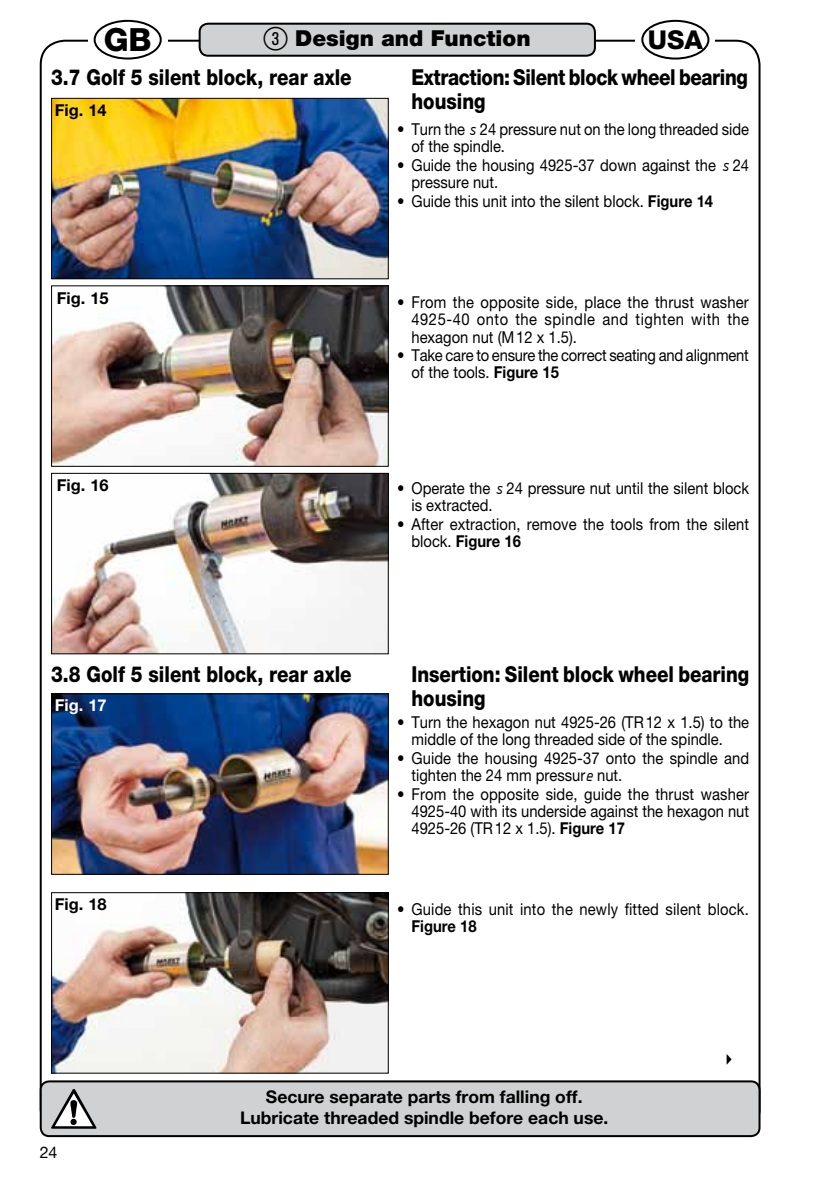
<style>
.page{position:relative;width:840px;height:1191px;background:#fff}
.page>*{position:absolute;margin:0;border:0;box-sizing:border-box;transform-origin:0 0}
.t1{font:800 32px "Helvetica Neue X10 85";color:#000}
.t2{font:800 26px "Helvetica Neue X10 85";color:#000}
.t3{font:800 22px/24px "Helvetica Neue X10 85";color:#000;scale:.85 1}
.t4{font:800 22px/24px "Helvetica Neue X10 85";letter-spacing:-.02em;color:#000;scale:.85 1}
.t5{font:900 22px "Helvetica Neue X10 95";color:#000}
.t6{font:700 17.6px/21px "Helvetica Neue X10 75";color:#000;text-align:center}
.t7{font:16.4px/17.2px "Helvetica Neue X10 55 Roman";color:#000;scale:.9 1}
.t8{font:700 16.4px "Helvetica Neue X10 75";color:#000}
.t9{font:700 16.4px "Helvetica Neue X10 75";color:#000;scale:.9 1}
.t10{font:700 16.4px "Helvetica Neue X10 75";color:#fff}
.t11{font:16px "Helvetica Neue X10 55 Roman";color:#000}
.s1{font-family:"Ziffernim Kreisund Quadrat BQ";font-weight:400;font-size:32px}
.s2{font-family:"Iso Din BBQ";font-style:italic}
.s3{font-family:"Helvetica Neue X10 75";font-weight:700}
.s4{font-family:"Helvetica Neue X10 55 Roman";font-weight:400}
</style>
<div class="page">
<div style="left:94px;top:20px;width:68px;height:40px;border:2px solid #000;border-radius:50%"></div>
<div style="left:641px;top:20px;width:68px;height:40px;border:2px solid #000;border-radius:50%"></div>
<div style="left:41px;top:1081px;width:718px;height:55px;background:#d0d1d2;border-radius:9px"></div>
<div style="left:40px;top:1080px;width:720px;height:57px;border:2px solid #000;border-radius:9px"></div>
<svg style="left:51px;top:1089px;width:45px;height:39px"></svg>
<div style="left:199px;top:24px;width:395px;height:32px;background:#d0d1d2;border-radius:9px"></div>
<div style="left:198px;top:23px;width:397px;height:34px;border:2px solid #000;border-radius:9px"></div>
<img style="left:53px;top:100px;width:333px;height:177px">
<div style="left:51px;top:98px;width:337px;height:181px;border:1px solid #000"></div>
<img style="left:53px;top:287px;width:333px;height:178px">
<div style="left:51px;top:285px;width:337px;height:182px;border:1px solid #000"></div>
<img style="left:53px;top:475px;width:333px;height:177px">
<div style="left:51px;top:473px;width:337px;height:181px;border:1px solid #000"></div>
<img style="left:53px;top:695px;width:333px;height:177px">
<div style="left:51px;top:693px;width:337px;height:181px;border:1px solid #000"></div>
<img style="left:53px;top:894px;width:333px;height:177px">
<div style="left:51px;top:892px;width:337px;height:181px;border:1px solid #000"></div>
<h3 class="t5" style="left:264px;top:25px;width:268px"><span class="s1">3</span> Design and Function</h3>
<h1 class="t1" style="left:104px;top:21px;width:49px">GB</h1>
<h2 class="t2" style="left:647px;top:25px;width:56px">USA</h2>
<h3 class="t3" style="left:51px;top:65px;width:355px">3.7 Golf 5 silent block, rear axle</h3>
<h3 class="t4" style="left:411px;top:65px;width:397px">Extraction: Silent block wheel bearing housing</h3>
<p class="t7" style="left:411px;top:120px;width:376px;text-indent:-14px">• Turn the <span class="s2">s</span> 24 pressure nut on the long threaded side of the spindle.</p>
<p class="t7" style="left:411px;top:156px;width:376px;text-indent:-14px">• Guide the housing 4925-37 down against the <span class="s2">s</span> 24 pressure nut.</p>
<p class="t7" style="left:397px;top:192px;width:352px">• Guide this unit into the silent block. <span class="s3">Figure 14</span></p>
<p class="t8" style="left:55px;top:100px;width:53px">Fig. 14</p>
<p class="t8" style="left:57px;top:288px;width:53px">Fig. 15</p>
<p class="t8" style="left:57px;top:475px;width:53px">Fig. 16</p>
<p class="t7" style="left:411px;top:293px;width:376px;text-align:justify;text-indent:-14px">• From the opposite side, place the thrust washer 4925-40 onto the spindle and tighten with the hexagon nut (M12 x 1.5).</p>
<p class="t7" style="left:411px;top:346px;width:376px;text-indent:-14px">• Take care to ensure the correct seating and alignment of the tools. <span class="s3">Figure 15</span></p>
<p class="t7" style="left:411px;top:479px;width:376px;text-indent:-14px">• Operate the <span class="s2">s</span> 24 pressure nut until the silent block is extracted.</p>
<p class="t7" style="left:397px;top:515px;width:392px">• After extraction, remove the tools from the silent</p>
<p class="t9" style="left:411px;top:531px;width:123px"><span class="s4">block.</span> Figure 16</p>
<h3 class="t3" style="left:51px;top:662px;width:355px">3.8 Golf 5 silent block, rear axle</h3>
<h3 class="t3" style="left:411px;top:662px;width:398px">Insertion: Silent block wheel bearing housing</h3>
<p class="t10" style="left:55px;top:695px;width:53px">Fig. 17</p>
<p class="t7" style="left:411px;top:713px;width:376px;text-indent:-14px">• Turn the hexagon nut 4925-26 (TR12 x 1.5) to the middle of the long threaded side of the spindle.</p>
<p class="t7" style="left:411px;top:749px;width:376px;text-indent:-14px">• Guide the housing 4925-37 onto the spindle and tighten the 24 mm pressur<span class="s2">e</span> nut.</p>
<p class="t7" style="left:411px;top:785px;width:376px;text-align:justify;text-indent:-14px">• From the opposite side, guide the thrust washer 4925-40 with its underside against the hexagon nut 4925-26 (TR12 x 1.5). <span class="s3">Figure 17</span></p>
<p class="t8" style="left:55px;top:894px;width:53px">Fig. 18</p>
<p class="t11" style="left:40px;top:1143px;width:19px">24</p>
<p class="t7" style="left:397px;top:900px;width:392px">• Guide this unit into the newly fitted silent block.</p>
<p class="t9" style="left:411px;top:916px;width:74px">Figure 18</p>
<p class="t6" style="left:240px;top:1085px;width:369px">Secure separate parts from falling off.<br>Lubricate threaded spindle before each use.</p>
</div>
